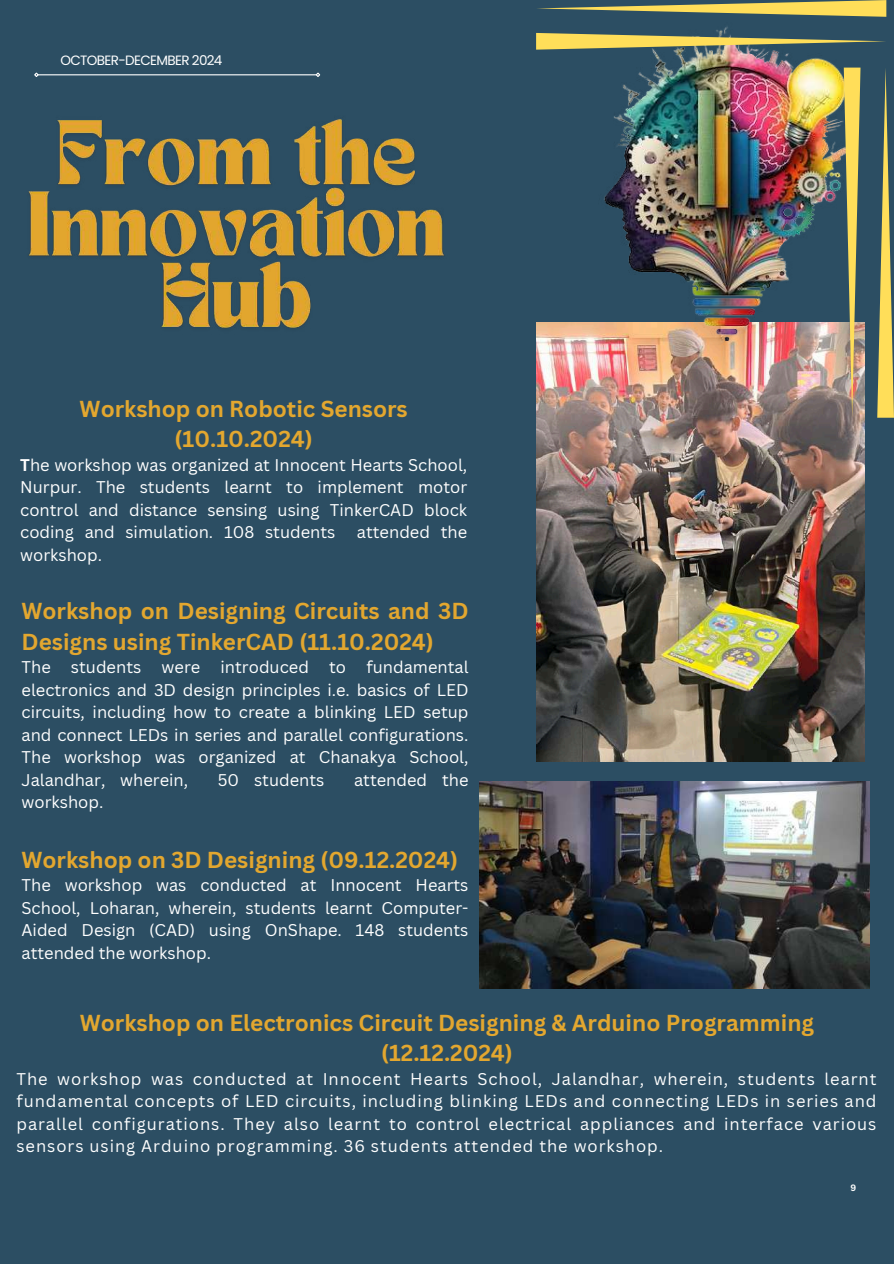
<style>
.page{position:relative;width:894px;height:1264px;background:#fff}
.page>*{position:absolute;margin:0;border:0;box-sizing:border-box;transform-origin:0 0}
.t1{font:700 22.5px/30.3px "Canva Sans";color:#e3a72f;text-align:center}
.t2{font:16.5px/22.5px "Canva Sans";color:#fff;text-align:justify}
.t3{font:13.5px "Poppins";letter-spacing:-.05em;color:#fff}
.t4{font:700 9px "Canva Sans";color:#fdfdfd}
.s1{font-weight:700}
</style>
<div class="page">
<div style="left:0;top:0;width:893px;height:1263px;background:#2c4e63"></div>
<img style="left:479px;top:781px;width:390px;height:207px">
<img style="left:536px;top:367px;width:328px;height:394px">
<img style="left:536px;top:0;width:351px;height:367px">
<hr style="left:38px;top:74px;width:278px;height:1px;background:#fdfdfd">
<svg style="left:34px;top:72px;width:6px;height:5px"></svg>
<svg style="left:314px;top:72px;width:7px;height:5px"></svg>
<svg style="left:536px;top:0;width:350px;height:17px"></svg>
<svg style="left:536px;top:33px;width:350px;height:17px"></svg>
<img style="left:843px;top:68px;width:17px;height:349px">
<svg style="left:877px;top:68px;width:16px;height:349px"></svg>
<img style="left:28px;top:119px;width:417px;height:210px">
<p class="t3" style="left:60px;top:51px;width:163px">OCTOBER-DECEMBER 2024</p>
<h1 class="t1" style="left:80px;top:393px;width:329px">Workshop on Robotic Sensors (10.10.2024)</h1>
<p class="t2" style="left:20px;top:453px;width:448px"><span class="s1">T</span>he workshop was organized at Innocent Hearts School, Nurpur. The students learnt to implement motor control and distance sensing using TinkerCAD block coding and simulation. 108 students</p>
<p class="t2" style="left:357px;top:520px;width:112px">attended the</p>
<p class="t2" style="left:20px;top:543px;width:83px">workshop.</p>
<h1 class="t1" style="left:22px;top:595px;width:448px;text-align:left">Workshop on Designing Circuits and 3D<br>Designs using TinkerCAD (11.10.2024)</h1>
<p class="t2" style="left:22px;top:655px;width:448px">The students were introduced to fundamental electronics and 3D design principles i.e. basics of LED circuits, including how to create a blinking LED setup and connect LEDs in series and parallel configurations.<br>The workshop was organized at Chanakya School, Jalandhar, wherein,</p>
<p class="t2" style="left:218px;top:768px;width:108px">50 students</p>
<p class="t2" style="left:354px;top:768px;width:116px">attended the</p>
<p class="t2" style="left:22px;top:790px;width:83px">workshop.</p>
<h1 class="t1" style="left:22px;top:843px;width:438px">Workshop on 3D Designing (09.12.2024)</h1>
<p class="t2" style="left:22px;top:873px;width:448px">The workshop was conducted at Innocent Hearts School, Loharan, wherein, students learnt Computer-Aided Design (CAD) using OnShape. 148 students attended the workshop.</p>
<h1 class="t1" style="left:80px;top:1006px;width:735px">Workshop on Electronics Circuit Designing &amp; Arduino Programming (12.12.2024)</h1>
<p class="t2" style="left:16px;top:1066px;width:861px">The workshop was conducted at Innocent Hearts School, Jalandhar, wherein, students learnt fundamental concepts of LED circuits, including blinking LEDs and connecting LEDs in series and parallel configurations. They also learnt to control electrical appliances and interface various sensors using Arduino programming. 36 students attended the workshop.</p>
<p class="t4" style="left:850px;top:1180px;width:7px">9</p>
</div>
